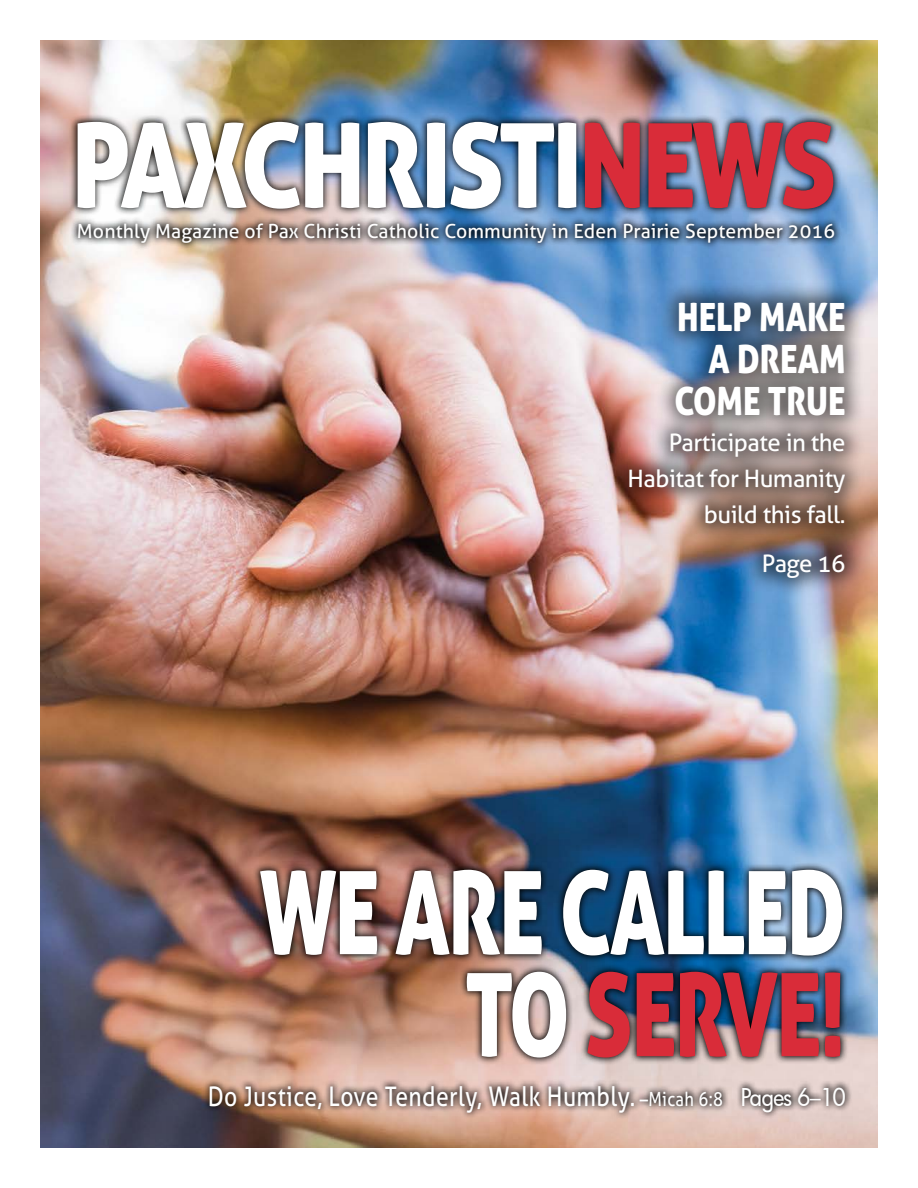
<style>
.page{position:relative;width:918px;height:1188px;background:#fff}
.page>*{position:absolute;margin:0;border:0;box-sizing:border-box;transform-origin:0 0}
.t1{font:117px "Aller Display";letter-spacing:-.035em;color:#fff;scale:.87 1}
.t2{font:115.5px/102px "Aller Display";letter-spacing:-.02em;color:#fff;text-align:right;scale:.74 1}
.t3{font:39px/42px "Aller Display";color:#fff;text-align:right;scale:.85 1}
.t4{font:27px "Aller";letter-spacing:.02em;color:#fff;scale:.85 1}
.t5{font:24px/36px "Aller";letter-spacing:-.02em;color:#fff;text-align:right}
.t6{font:19.5px "Aller";letter-spacing:.005em;color:#fff}
.s1{color:#d92c39}
.s2{font-size:19.5px}
.s3{font-family:"Futura";font-weight:500;font-size:24px}
</style>
<div class="page">
<img style="left:40px;top:40px;width:838px;height:1108px">
<div style="left:608px;top:281px;width:258px;height:317px;background:#000;opacity:.53"></div>
<div style="left:69px;top:113px;width:773px;height:138px;background:#000;opacity:.91"></div>
<img style="left:252px;top:862px;width:598px;height:204px">
<svg style="left:203px;top:1079px;width:649px;height:40px;background:#ae948a"></svg>
<h1 class="t1" style="left:71px;top:91px;width:882px">PAXCHRISTI<span class="s1">NEWS</span></h1>
<p class="t6" style="left:77px;top:219px;width:760px">Monthly Magazine of Pax Christi Catholic Community in Eden Prairie September 2016</p>
<h3 class="t3" style="left:674px;top:295px;width:203px">HELP MAKE<br>A DREAM<br>COME TRUE</h3>
<p class="t5" style="left:627px;top:424px;width:220px">Participate in the<br>Habitat for Humanity build this fall.</p>
<p class="t5" style="left:762px;top:545px;width:85px">Page 16</p>
<h2 class="t2" style="left:260px;top:860px;width:793px">WE ARE CALLED<br>TO <span class="s1">SERVE!</span></h2>
<h3 class="t4" style="left:208px;top:1080px;width:752px">Do Justice, Love Tenderly, Walk Humbly. <span class="s2">–Micah 6:8</span> <span class="s3">Pages 6–10</span></h3>
</div>
